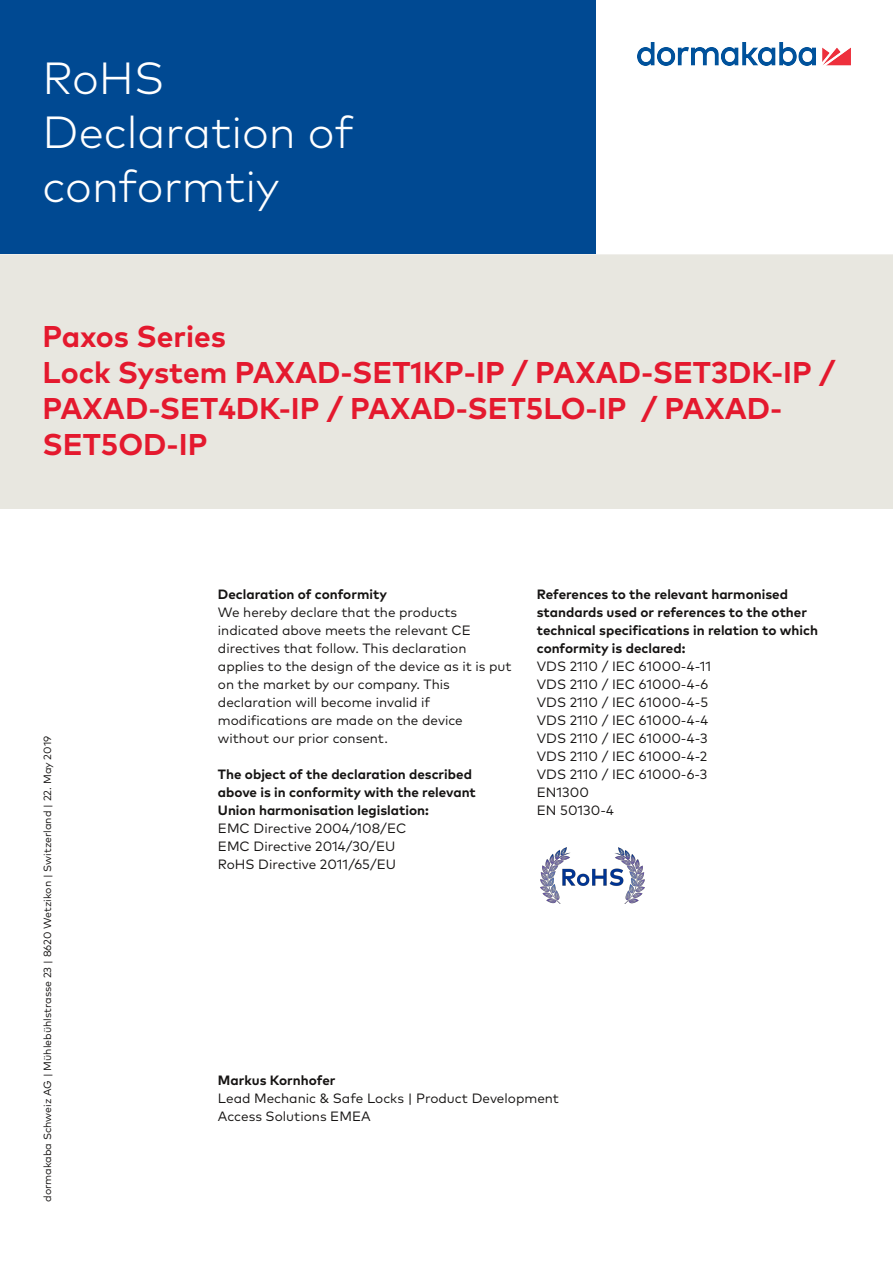
<style>
.page{position:relative;width:893px;height:1263px;background:#fff}
.page>*{position:absolute;margin:0;border:0;box-sizing:border-box;transform-origin:0 0}
.t1{font:300 45px/54px "Mark Pro";color:#fff}
.t2{font:700 30px/36px "Mark Pro";color:#e4192e}
.t3{font:13.5px/18px "Mark Pro";color:#161413}
.t4{font:700 13.5px/18px "Mark Pro";color:#161413}
.t5{font:10.5px "Mark Pro";color:#161413}
</style>
<div class="page">
<div style="left:0;top:0;width:595px;height:253px;background:#004992"></div>
<div style="left:0;top:255px;width:893px;height:253px;background:#e8e7e0"></div>
<img style="left:540px;top:847px;width:105px;height:57px">
<img style="left:638px;top:43px;width:212px;height:22px">
<h1 class="t1" style="left:43px;top:50px;width:313px">RoHS<br>Declaration of conformtiy</h1>
<h2 class="t2" style="left:43px;top:317px;width:794px">Paxos Series<br>Lock System PAXAD-SET1KP-IP / PAXAD-SET3DK-IP /<br>PAXAD-SET4DK-IP / PAXAD-SET5LO-IP / PAXAD-<br>SET5OD-IP</h2>
<p class="t5" style="left:40px;top:1202px;width:468px;rotate:-90deg">dormakaba Schweiz AG | Mühlebühlstrasse 23 | 8620 Wetzikon | Switzerland | 22. May 2019</p>
<p class="t4" style="left:218px;top:584px;width:171px">Declaration of conformity</p>
<p class="t3" style="left:218px;top:602px;width:295px">We hereby declare that the products indicated above meets the relevant CE directives that follow. This declaration applies to the design of the device as it is put on the market by our company. This declaration will become invalid if modifications are made on the device without our prior consent.</p>
<p class="t4" style="left:218px;top:764px;width:259px">The object of the declaration described above is in conformity with the relevant<br>Union harmonisation legislation:</p>
<p class="t3" style="left:218px;top:818px;width:190px">EMC Directive 2004/108/EC<br>EMC Directive 2014/30/EU<br>RoHS Directive 2011/65/EU</p>
<p class="t4" style="left:537px;top:584px;width:283px">References to the relevant harmonised standards used or references to the other technical specifications in relation to which conformity is declared:</p>
<p class="t3" style="left:537px;top:656px;width:176px">VDS 2110 / IEC 61000-4-11<br>VDS 2110 / IEC 61000-4-6<br>VDS 2110 / IEC 61000-4-5<br>VDS 2110 / IEC 61000-4-4<br>VDS 2110 / IEC 61000-4-3<br>VDS 2110 / IEC 61000-4-2<br>VDS 2110 / IEC 61000-6-3<br>EN1300<br>EN 50130-4</p>
<p class="t4" style="left:218px;top:1070px;width:119px">Markus Kornhofer</p>
<p class="t3" style="left:218px;top:1088px;width:343px">Lead Mechanic &amp; Safe Locks | Product Development<br>Access Solutions EMEA</p>
</div>
